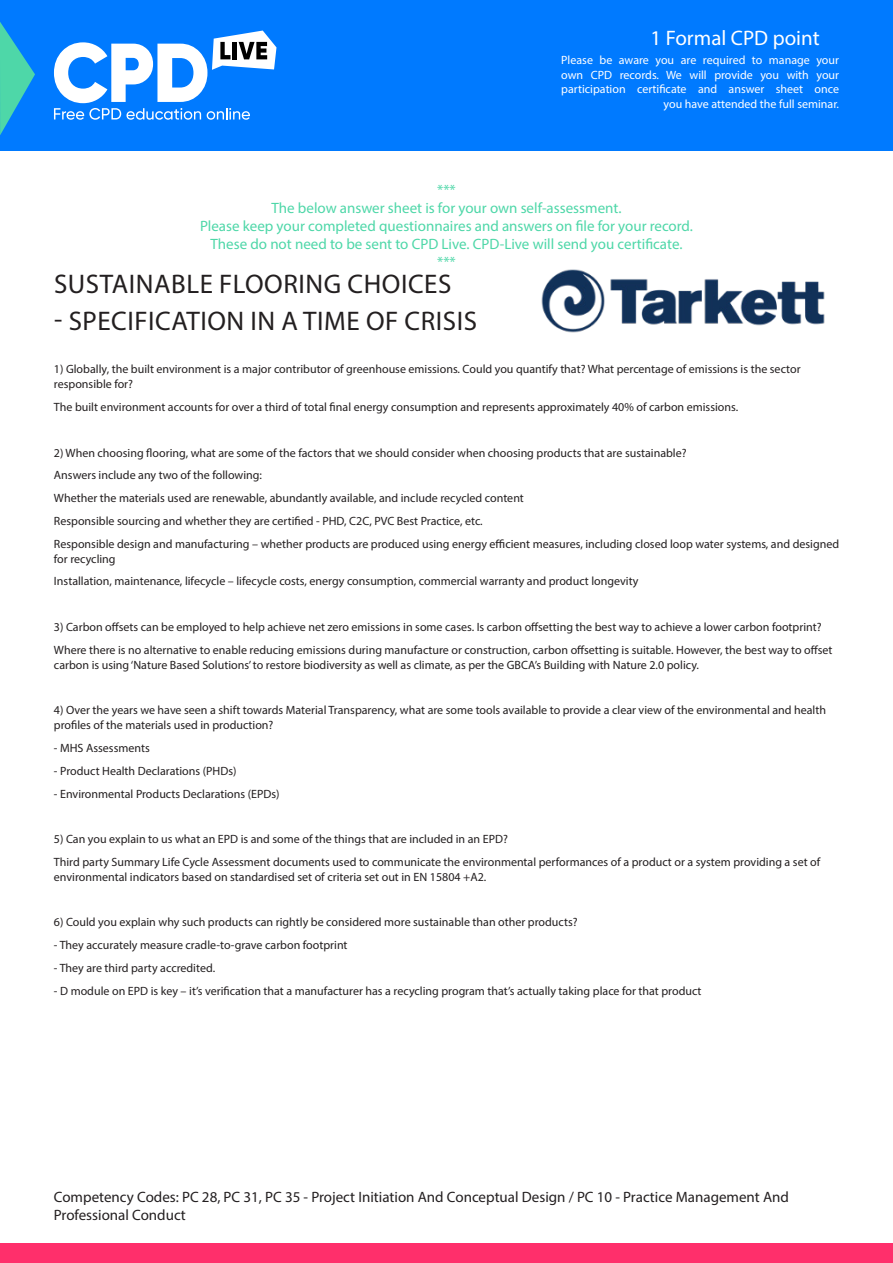
<style>
.page{position:relative;width:893px;height:1263px;background:#fff}
.page>*{position:absolute;margin:0;border:0;box-sizing:border-box;transform-origin:0 0}
.t1{font:27px "Myriad Pro";letter-spacing:.02em;color:#231f20}
.t2{font:21px "Myriad Pro";color:#fff}
.t3{font:15px "Myriad Pro";color:#4ed7a8}
.t4{font:15px/18px "Myriad Pro";color:#231f20}
.t5{font:12px/14.4px "Myriad Pro";color:#231f20}
.t6{font:12px/14.4px "Myriad Pro";color:#fff;text-align:right}
</style>
<div class="page">
<div style="left:0;top:0;width:893px;height:151px;background:#007aff"></div>
<svg style="left:54px;top:31px;width:222px;height:89px"></svg>
<svg style="left:0;top:22px;width:35px;height:113px"></svg>
<div style="left:0;top:1243px;width:893px;height:20px;background:#ff2f6b"></div>
<img style="left:541px;top:269px;width:284px;height:64px">
<p class="t2" style="left:651px;top:25px;width:171px">1 Formal CPD point</p>
<p class="t6" style="left:561px;top:53px;width:279px">Please be aware you are required to manage your own CPD records. We will provide you with your participation certificate and answer sheet once you have attended the full seminar.</p>
<p class="t3" style="left:437px;top:180px;width:20px">***</p>
<p class="t3" style="left:272px;top:198px;width:351px">The below answer sheet is for your own self-assessment.</p>
<p class="t3" style="left:200px;top:216px;width:494px">Please keep your completed questionnaires and answers on file for your record.</p>
<p class="t3" style="left:211px;top:234px;width:473px">These do not need to be sent to CPD Live. CPD-Live will send you certificate.</p>
<p class="t3" style="left:437px;top:252px;width:20px">***</p>
<p class="t1" style="left:54px;top:267px;width:399px">SUSTAINABLE FLOORING CHOICES</p>
<p class="t1" style="left:54px;top:304px;width:424px">- SPECIFICATION IN A TIME OF CRISIS</p>
<p class="t5" style="left:54px;top:362px;width:748px">1) Globally, the built environment is a major contributor of greenhouse emissions. Could you quantify that? What percentage of emissions is the sector responsible for?</p>
<p class="t5" style="left:54px;top:399px;width:686px">The built environment accounts for over a third of total final energy consumption and represents approximately 40% of carbon emissions.</p>
<p class="t5" style="left:54px;top:445px;width:634px">2) When choosing flooring, what are some of the factors that we should consider when choosing products that are sustainable?</p>
<p class="t5" style="left:54px;top:468px;width:210px">Answers include any two of the following:</p>
<p class="t5" style="left:54px;top:491px;width:471px">Whether the materials used are renewable, abundantly available, and include recycled content</p>
<p class="t5" style="left:54px;top:514px;width:430px">Responsible sourcing and whether they are certified - PHD, C2C, PVC Best Practice, etc.</p>
<p class="t5" style="left:54px;top:537px;width:787px">Responsible design and manufacturing – whether products are produced using energy efficient measures, including closed loop water systems, and designed for recycling</p>
<p class="t5" style="left:54px;top:574px;width:586px">Installation, maintenance, lifecycle – lifecycle costs, energy consumption, commercial warranty and product longevity</p>
<p class="t5" style="left:54px;top:620px;width:769px">3) Carbon offsets can be employed to help achieve net zero emissions in some cases. Is carbon offsetting the best way to achieve a lower carbon footprint?</p>
<p class="t5" style="left:54px;top:643px;width:780px">Where there is no alternative to enable reducing emissions during manufacture or construction, carbon offsetting is suitable. However, the best way to offset carbon is using ‘Nature Based Solutions’ to restore biodiversity as well as climate, as per the GBCA’s Building with Nature 2.0 policy.</p>
<p class="t5" style="left:54px;top:703px;width:774px">4) Over the years we have seen a shift towards Material Transparency, what are some tools available to provide a clear view of the environmental and health profiles of the materials used in production?</p>
<p class="t5" style="left:54px;top:740px;width:97px">- MHS Assessments</p>
<p class="t5" style="left:54px;top:763px;width:184px">- Product Health Declarations (PHDs)</p>
<p class="t5" style="left:54px;top:786px;width:227px">- Environmental Products Declarations (EPDs)</p>
<p class="t5" style="left:54px;top:832px;width:455px">5) Can you explain to us what an EPD is and some of the things that are included in an EPD?</p>
<p class="t5" style="left:54px;top:855px;width:768px">Third party Summary Life Cycle Assessment documents used to communicate the environmental performances of a product or a system providing a set of environmental indicators based on standardised set of criteria set out in EN 15804 +A2.</p>
<p class="t5" style="left:54px;top:915px;width:525px">6) Could you explain why such products can rightly be considered more sustainable than other products?</p>
<p class="t5" style="left:54px;top:938px;width:295px">- They accurately measure cradle-to-grave carbon footprint</p>
<p class="t5" style="left:54px;top:961px;width:163px">- They are third party accredited.</p>
<p class="t5" style="left:54px;top:984px;width:649px">- D module on EPD is key – it’s verification that a manufacturer has a recycling program that’s actually taking place for that product</p>
<p class="t4" style="left:54px;top:1188px;width:737px">Competency Codes: PC 28, PC 31, PC 35 - Project Initiation And Conceptual Design / PC 10 - Practice Management And<br>Professional Conduct</p>
</div>
